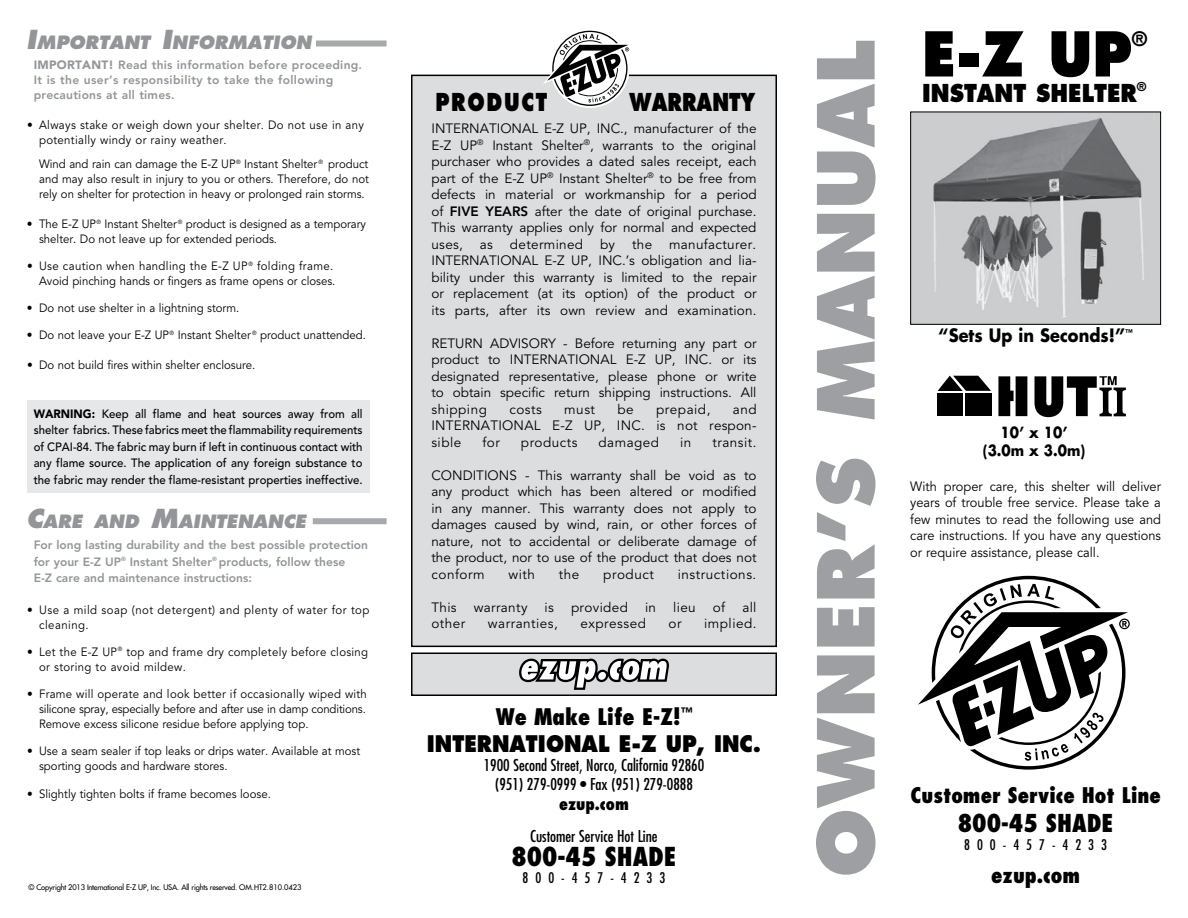
<style>
.page{position:relative;width:1188px;height:918px;background:#fff}
.page>*{position:absolute;margin:0;border:0;box-sizing:border-box;transform-origin:0 0}
.t1{font:800 76.5px "Futura Std";color:#9d9fa2}
.t2{font:800 60px "Futura Std";color:#000;scale:.9 1}
.t3{font:800 condensed 25.5px "Futura Std";color:#000}
.t4{font:800 24px "Futura Std";color:#000;scale:.9 1}
.t5{font:800 condensed 24px "Futura Std";color:#000}
.t6{font:800 24px "Futura Std";color:#000;scale:.8 1}
.t7{font:800 24px "Futura Std";letter-spacing:.09em;color:#000;scale:.8 1}
.t8{font:800 22.2px/27px "Futura Std";color:#000;text-align:center;scale:.9 1}
.t9{font:800 condensed 21px "Futura Std";color:#000}
.t10{font:800 19.5px "Futura Std";color:#000}
.t11{font:700 18px "Futura Std";color:#000;scale:.9 1}
.t12{font:italic 800 17.85px "Futura Std";color:#939598}
.t13{font:800 condensed 16.5px "Futura Std";color:#000}
.t14{font:condensed 15.9px/19px "Futura Std";color:#000;text-align:center}
.t15{font:700 15px/18px "Futura Std";color:#000;text-align:center;scale:.9 1}
.t16{font:condensed 14.25px "Futura Std";letter-spacing:.49em;color:#000}
.t17{font:13.5px/16.5px "Avenir";letter-spacing:.01em;color:#000;text-align:justify}
.t18{font:13.5px/16.5px "Avenir";letter-spacing:.01em;color:#000;text-align:justify;scale:.95 1}
.t19{font:13.5px "Avenir";letter-spacing:.035em;color:#000}
.t20{font:13.5px "Avenir";letter-spacing:.04em;color:#000}
.t21{font:12px/15px "Avenir";color:#000;text-align:justify;scale:.95 1}
.t22{font:500 12px/16.5px "Avenir";color:#000;text-align:justify;scale:.95 1}
.t23{font:800 12px/16.5px "Avenir";color:#939598}
.t24{font:800 12px/15px "Avenir";letter-spacing:.02em;color:#939598}
.t25{font:12px/15px "Avenir";letter-spacing:.03em;color:#000;scale:.95 1}
.t26{font:12px/15px "Avenir";letter-spacing:.025em;color:#000;scale:.95 1}
.t27{font:12px/15px "Avenir";letter-spacing:.04em;color:#000;scale:.95 1}
.t28{font:500 7.5px "Futura Std";letter-spacing:-.025em;color:#000}
.s1{font-size:25.5px}
.s2{font-weight:900}
.s3{font-weight:800}
.s4{font-stretch:condensed}
</style>
<div class="page">
<div style="left:412px;top:75px;width:364px;height:571px;background:#dcddde"></div>
<div style="left:411px;top:75px;width:366px;height:572px;border:2px solid #000"></div>
<div style="left:412px;top:653px;width:364px;height:42px;background:#dcddde"></div>
<div style="left:411px;top:652px;width:366px;height:44px;border:2px solid #000"></div>
<svg style="left:543px;top:30px;width:90px;height:78px"></svg>
<svg style="left:519px;top:659px;width:150px;height:31px"></svg>
<img style="left:912px;top:114px;width:247px;height:209px">
<div style="left:910px;top:112px;width:251px;height:213px;border:1px solid #000"></div>
<svg style="left:998px;top:376px;width:29px;height:40px"></svg>
<svg style="left:938px;top:376px;width:53px;height:15px"></svg>
<div style="left:938px;top:393px;width:25px;height:23px;background:#000"></div>
<div style="left:966px;top:393px;width:26px;height:23px;background:#000"></div>
<svg style="left:1034px;top:376px;width:92px;height:41px"></svg>
<svg style="left:918px;top:576px;width:212px;height:194px"></svg>
<div style="left:27px;top:400px;width:342px;height:93px;background:#e6e7e8"></div>
<div style="left:313px;top:518px;width:74px;height:6px;background:#a7a9ac"></div>
<div style="left:316px;top:40px;width:71px;height:6px;background:#a7a9ac"></div>
<h3 class="t12" style="left:26px;top:31px;width:287px"><span class="s1">I</span>MPORTANT <span class="s1">I</span>NFORMATION</h3>
<p class="t24" style="left:34px;top:57px;width:330px"><span class="s2">IMPORTANT!</span> Read this information before proceeding.<br>It is the user’s responsibility to take the following precautions at all times.</p>
<p class="t25" style="left:39px;top:118px;width:344px;text-indent:-12px">• Always stake or weigh down your shelter. Do not use in any potentially windy or rainy weather.</p>
<p class="t21" style="left:39px;top:157px;width:349px">Wind and rain can damage the E-Z UP<sup>®</sup> Instant Shelter <sup>®</sup> product and may also result in injury to you or others. Therefore, do not rely on shelter for protection in heavy or prolonged rain storms.</p>
<p class="t21" style="left:39px;top:217px;width:346px;text-indent:-12px">• The E-Z UP<sup>®</sup> Instant Shelter <sup>®</sup> product is designed as a temporary shelter. Do not leave up for extended periods.</p>
<p class="t21" style="left:27px;top:259px;width:326px;text-align:right">• Use caution when handling the E-Z UP <sup>®</sup> folding frame.<br>Avoid pinching hands or fingers as frame opens or closes.</p>
<p class="t21" style="left:27px;top:301px;width:225px">• Do not use shelter in a lightning storm.</p>
<p class="t21" style="left:27px;top:328px;width:358px">• Do not leave your E-Z UP<sup>®</sup> Instant Shelter <sup>®</sup> product unattended.</p>
<p class="t21" style="left:27px;top:358px;width:242px">• Do not build fires within shelter enclosure.</p>
<p class="t22" style="left:34px;top:406px;width:348px"><span class="s2">WARNING:</span> Keep all flame and heat sources away from all shelter fabrics. These fabrics meet the flammability requirements of CPAI-84. The fabric may burn if left in continuous contact with any flame source. The application of any foreign substance to the fabric may render the flame-resistant properties ineffective.</p>
<h3 class="t12" style="left:26px;top:510px;width:281px"><span class="s1">C</span>ARE AND <span class="s1">M</span>AINTENANCE</h3>
<p class="t23" style="left:34px;top:537px;width:336px">For long lasting durability and the best possible protection for your E-Z UP<sup>®</sup> Instant Shelter<sup>®</sup> products, follow these<br>E-Z care and maintenance instructions:</p>
<p class="t27" style="left:39px;top:602px;width:349px;text-indent:-12px">• Use a mild soap (not detergent) and plenty of water for top cleaning.</p>
<p class="t26" style="left:39px;top:644px;width:348px;text-indent:-12px">• Let the E-Z UP <sup>®</sup> top and frame dry completely before closing or storing to avoid mildew.</p>
<p class="t21" style="left:39px;top:686px;width:347px;text-indent:-12px">• Frame will operate and look better if occasionally wiped with silicone spray, especially before and after use in damp conditions.<br>Remove excess silicone residue before applying top.</p>
<p class="t21" style="left:39px;top:743px;width:340px;text-indent:-12px">• Use a seam sealer if top leaks or drips water. Available at most sporting goods and hardware stores.</p>
<p class="t21" style="left:27px;top:787px;width:258px">• Slightly tighten bolts if frame becomes loose.</p>
<p class="t28" style="left:28px;top:882px;width:275px">© Copyright 2013 International E-Z UP, Inc. USA. All rights reserved. OM.HT2.810.0423</p>
<h3 class="t7" style="left:435px;top:87px;width:141px">PRODUCT</h3>
<h3 class="t6" style="left:629px;top:87px;width:160px">WARRANTY</h3>
<p class="t17" style="left:431px;top:121px;width:327px">INTERNATIONAL E-Z UP, INC., manufacturer of the E-Z UP<sup>®</sup> Instant Shelter<sup>®</sup>, warrants to the original purchaser who provides a dated sales receipt, each part of the E-Z UP<sup>®</sup> Instant Shelter<sup>®</sup> to be free from defects in material or workmanship for a period of <span class="s3">five years</span> after the date of original purchase.<br>This warranty applies only for normal and expected uses, as determined by</p>
<p class="t17" style="left:431px;top:236px;width:327px;text-indent:201px">the manufacturer.<br>INTERNATIONAL E-Z UP, INC.’s obligation and lia&shy;bility under this warranty is limited to the repair or replacement (at its option) of the product or its parts, after its own review and examination.</p>
<p class="t17" style="left:431px;top:335px;width:327px">RETURN ADVISORY - Before returning any part or product to INTERNATIONAL E-Z UP, INC. or its designated representative, please phone or write to obtain specific return shipping instructions. All shipping</p>
<p class="t17" style="left:431px;top:401px;width:327px;text-indent:301px">and INTERNATIONAL E-Z UP, INC. is not respon&shy;sible</p>
<p class="t17" style="left:509px;top:401px;width:34px">costs</p>
<p class="t17" style="left:564px;top:401px;width:32px">must</p>
<p class="t17" style="left:618px;top:401px;width:18px">be</p>
<p class="t19" style="left:656px;top:401px;width:56px">prepaid,</p>
<p class="t17" style="left:482px;top:434px;width:19px">for</p>
<p class="t19" style="left:521px;top:434px;width:58px">products</p>
<p class="t19" style="left:599px;top:434px;width:62px">damaged</p>
<p class="t17" style="left:680px;top:434px;width:13px">in</p>
<p class="t19" style="left:713px;top:434px;width:45px">transit.</p>
<p class="t17" style="left:431px;top:467px;width:327px">CONDITIONS - This warranty shall be void as to any product which has been altered or modified in any manner. This warranty does not apply to damages caused by wind, rain, or other forces of nature, not to accidental or deliberate damage of the product, nor to use of the product that does not conform</p>
<p class="t17" style="left:508px;top:566px;width:28px">with</p>
<p class="t17" style="left:559px;top:566px;width:22px">the</p>
<p class="t20" style="left:603px;top:566px;width:52px">product</p>
<p class="t20" style="left:678px;top:566px;width:80px">instructions.</p>
<p class="t17" style="left:431px;top:599px;width:27px">This</p>
<p class="t17" style="left:474px;top:599px;width:55px">warranty</p>
<p class="t17" style="left:545px;top:599px;width:11px">is</p>
<p class="t17" style="left:571px;top:599px;width:58px">provided</p>
<p class="t17" style="left:645px;top:599px;width:13px">in</p>
<p class="t17" style="left:673px;top:599px;width:24px">lieu</p>
<p class="t17" style="left:713px;top:599px;width:14px">of</p>
<p class="t17" style="left:742px;top:599px;width:16px">all</p>
<p class="t17" style="left:431px;top:616px;width:35px">other</p>
<p class="t19" style="left:488px;top:616px;width:71px">warranties,</p>
<p class="t19" style="left:581px;top:616px;width:67px">expressed</p>
<p class="t17" style="left:669px;top:616px;width:14px">or</p>
<p class="t19" style="left:704px;top:616px;width:54px">implied.</p>
<h3 class="t8" style="left:427px;top:703px;width:373px"><span class="s4">We Make Life E-Z!</span><sup>™<br></sup>INTERNATIONAL E-Z UP, INC.</h3>
<p class="t14" style="left:484px;top:756px;width:222px">1900 Second Street, Norco, California 92860 (951) 279-0999 • Fax (951) 279-0888</p>
<p class="t13" style="left:559px;top:794px;width:71px">ezup.com</p>
<p class="t14" style="left:530px;top:826px;width:129px">Customer Service Hot Line</p>
<h3 class="t3" style="left:511px;top:840px;width:167px">800-45 SHADE</h3>
<p class="t16" style="left:523px;top:870px;width:144px">800-457-4233</p>
<h1 class="t1" style="left:797px;top:877px;width:839px;rotate:-90deg">OWNER’S MANUAL</h1>
<h2 class="t2" style="left:922px;top:16px;width:234px">E-Z UP</h2>
<h3 class="t10" style="left:1132px;top:26px;width:17px">®</h3>
<h3 class="t4" style="left:922px;top:78px;width:251px">INSTANT SHELTER<sup>®</sup></h3>
<h3 class="t11" style="left:939px;top:324px;width:217px">“Sets Up in Seconds!”<sup>™</sup></h3>
<p class="t15" style="left:983px;top:423px;width:115px">10’ x 10’ (3.0m x 3.0m)</p>
<p class="t18" style="left:910px;top:478px;width:265px">With proper care, this shelter will deliver years of trouble free service. Please take a few minutes to read the following use and care instructions. If you have any questions or require assistance, please call.</p>
<h3 class="t9" style="left:910px;top:782px;width:252px">Customer Service Hot Line</h3>
<h3 class="t5" style="left:958px;top:808px;width:157px">800-45 SHADE</h3>
<p class="t16" style="left:964px;top:836px;width:144px">800-457-4233</p>
<h3 class="t9" style="left:991px;top:862px;width:90px">ezup.com</h3>
</div>
